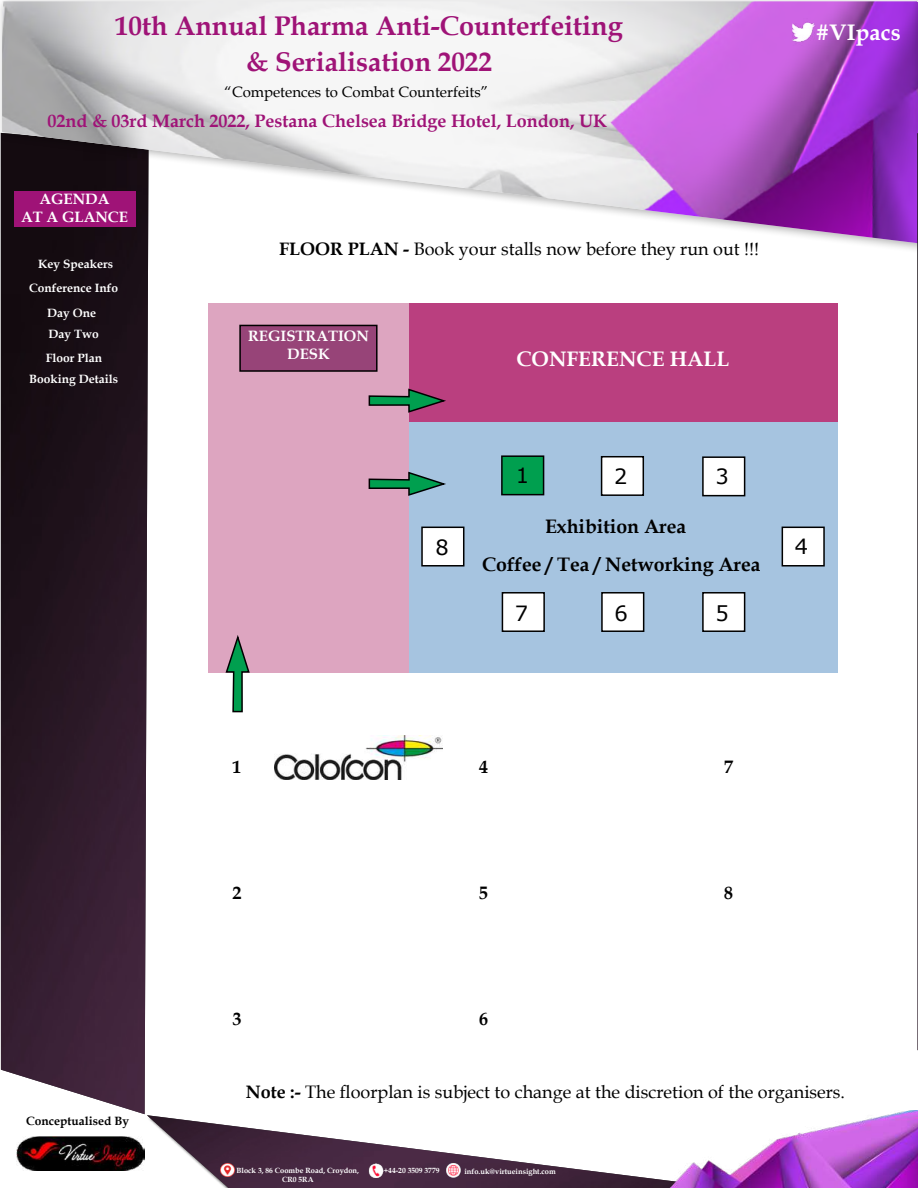
<style>
.page{position:relative;width:918px;height:1188px;background:#fff}
.page>*{position:absolute;margin:0;border:0;box-sizing:border-box;transform-origin:0 0}
.t1{font:700 27px/36px "Book Antiqua";color:#9f1377;text-align:center}
.t2{font:700 22.5px "Book Antiqua";color:#fff}
.t3{font:700 21px "Book Antiqua";color:#fff}
.t4{font:21px "Verdana";color:#000}
.t5{font:700 19.5px/38.2px "Book Antiqua";color:#000;text-align:center}
.t6{font:18px "Book Antiqua";color:#000}
.t7{font:700 18px "Book Antiqua";color:#9f1377}
.t8{font:700 18px "Book Antiqua";color:#000}
.t9{font:15px "Book Antiqua";color:#000}
.t10{font:700 15px/18px "Book Antiqua";color:#fff;text-align:center}
.t11{font:700 12px/24.2px "Book Antiqua";color:#fff;text-align:center}
.t12{font:700 12px "Book Antiqua";color:#000}
.t13{font:700 7.5px "Book Antiqua";color:#fff}
.s1{font-weight:700}
</style>
<div class="page">
<img style="left:17px;top:1136px;width:127px;height:35px">
<img style="left:147px;top:1115px;width:496px;height:73px">
<img style="left:1px;top:254px;width:148px;height:860px">
<img style="left:643px;top:1110px;width:275px;height:78px">
<div style="left:0;top:0;width:918px;height:254px;background:#000;opacity:.3"></div>
<img style="left:2px;top:1px;width:910px;height:242px">
<img style="left:793px;top:18px;width:24px;height:28px">
<img style="left:446px;top:1163px;width:16px;height:15px">
<img style="left:368px;top:1163px;width:16px;height:16px">
<img style="left:221px;top:1163px;width:13px;height:14px">
<div style="left:409px;top:411px;width:428px;height:261px;background:#a6c4e0"></div>
<div style="left:409px;top:303px;width:428px;height:118px;background:#ba3f7f"></div>
<div style="left:208px;top:303px;width:201px;height:370px;background:#dda5c0"></div>
<svg style="left:368px;top:388px;width:78px;height:25px"></svg>
<svg style="left:368px;top:471px;width:78px;height:25px"></svg>
<svg style="left:225px;top:635px;width:25px;height:78px"></svg>
<div style="left:240px;top:325px;width:137px;height:46px;background:#974478"></div>
<div style="left:239px;top:325px;width:139px;height:47px;border:2px solid #000"></div>
<div style="left:502px;top:456px;width:42px;height:39px;background:#009f4f"></div>
<div style="left:501px;top:455px;width:43px;height:40px;border:2px solid #000"></div>
<div style="left:602px;top:457px;width:41px;height:38px;background:#fff"></div>
<div style="left:601px;top:456px;width:43px;height:40px;border:2px solid #000"></div>
<div style="left:703px;top:457px;width:42px;height:39px;background:#fff"></div>
<div style="left:702px;top:456px;width:43px;height:40px;border:2px solid #000"></div>
<div style="left:502px;top:593px;width:42px;height:38px;background:#fff"></div>
<div style="left:502px;top:592px;width:43px;height:40px;border:2px solid #000"></div>
<div style="left:602px;top:593px;width:42px;height:38px;background:#fff"></div>
<div style="left:601px;top:592px;width:43px;height:40px;border:2px solid #000"></div>
<div style="left:703px;top:593px;width:42px;height:38px;background:#fff"></div>
<div style="left:702px;top:592px;width:43px;height:40px;border:2px solid #000"></div>
<div style="left:782px;top:527px;width:42px;height:39px;background:#fff"></div>
<div style="left:782px;top:527px;width:43px;height:40px;border:2px solid #000"></div>
<div style="left:422px;top:527px;width:42px;height:39px;background:#fff"></div>
<div style="left:421px;top:527px;width:43px;height:40px;border:2px solid #000"></div>
<img style="left:917px;top:252px;width:1px;height:798px">
<div style="left:912px;top:0;width:6px;height:252px;background:#000;opacity:.3"></div>
<img style="left:275px;top:736px;width:167px;height:43px">
<h1 class="t1" style="left:115px;top:8px;width:509px">10th Annual Pharma Anti-Counterfeiting &amp; Serialisation 2022</h1>
<p class="t9" style="left:225px;top:82px;width:265px">“Competences to Combat Counterfeits”</p>
<p class="t7" style="left:48px;top:109px;width:561px">02nd &amp; 03rd March 2022, Pestana Chelsea Bridge Hotel, London, UK</p>
<p class="t10" style="left:21px;top:189px;width:108px">AGENDA<br>AT A GLANCE</p>
<p class="t11" style="left:29px;top:252px;width:91px">Key Speakers<br>Conference Info<br>Day One</p>
<p class="t11" style="left:49px;top:322px;width:52px">Day Two</p>
<p class="t11" style="left:29px;top:367px;width:90px">Booking Details</p>
<p class="t11" style="left:46px;top:346px;width:58px">Floor Plan</p>
<p class="t6" style="left:279px;top:236px;width:481px"><span class="s1">FLOOR PLAN -</span> Book your stalls now before they run out !!!</p>
<p class="t10" style="left:248px;top:327px;width:122px">REGISTRATION<br>DESK</p>
<p class="t3" style="left:516px;top:345px;width:214px">CONFERENCE HALL</p>
<p class="t2" style="left:816px;top:17px;width:86px">#VIpacs</p>
<p class="t4" style="left:516px;top:461px;width:15px">1</p>
<p class="t4" style="left:614px;top:462px;width:15px">2</p>
<p class="t4" style="left:715px;top:462px;width:15px">3</p>
<p class="t5" style="left:482px;top:507px;width:280px">Exhibition Area<br>Coffee / Tea / Networking Area</p>
<p class="t4" style="left:435px;top:533px;width:15px">8</p>
<p class="t4" style="left:795px;top:532px;width:15px">4</p>
<p class="t4" style="left:515px;top:599px;width:15px">7</p>
<p class="t4" style="left:614px;top:599px;width:15px">6</p>
<p class="t4" style="left:715px;top:599px;width:15px">5</p>
<p class="t8" style="left:233px;top:755px;width:10px">1</p>
<p class="t8" style="left:479px;top:755px;width:10px">4</p>
<p class="t8" style="left:724px;top:755px;width:10px">7</p>
<p class="t8" style="left:233px;top:881px;width:10px">2</p>
<p class="t8" style="left:479px;top:881px;width:10px">5</p>
<p class="t8" style="left:724px;top:881px;width:10px">8</p>
<p class="t8" style="left:233px;top:1007px;width:10px">3</p>
<p class="t8" style="left:479px;top:1007px;width:10px">6</p>
<p class="t12" style="left:26px;top:1113px;width:104px">Conceptualised By</p>
<p class="t6" style="left:246px;top:1079px;width:601px"><span class="s1">Note :-</span> The floorplan is subject to change at the discretion of the organisers.</p>
<p class="t13" style="left:237px;top:1165px;width:124px">Block 3, 86 Coombe Road, Croydon,</p>
<p class="t13" style="left:384px;top:1165px;width:57px">+44-20 3509 3779</p>
<p class="t13" style="left:464px;top:1166px;width:93px">info.uk@virtueinsight.com</p>
<p class="t13" style="left:282px;top:1174px;width:33px">CR0 5RA</p>
</div>
